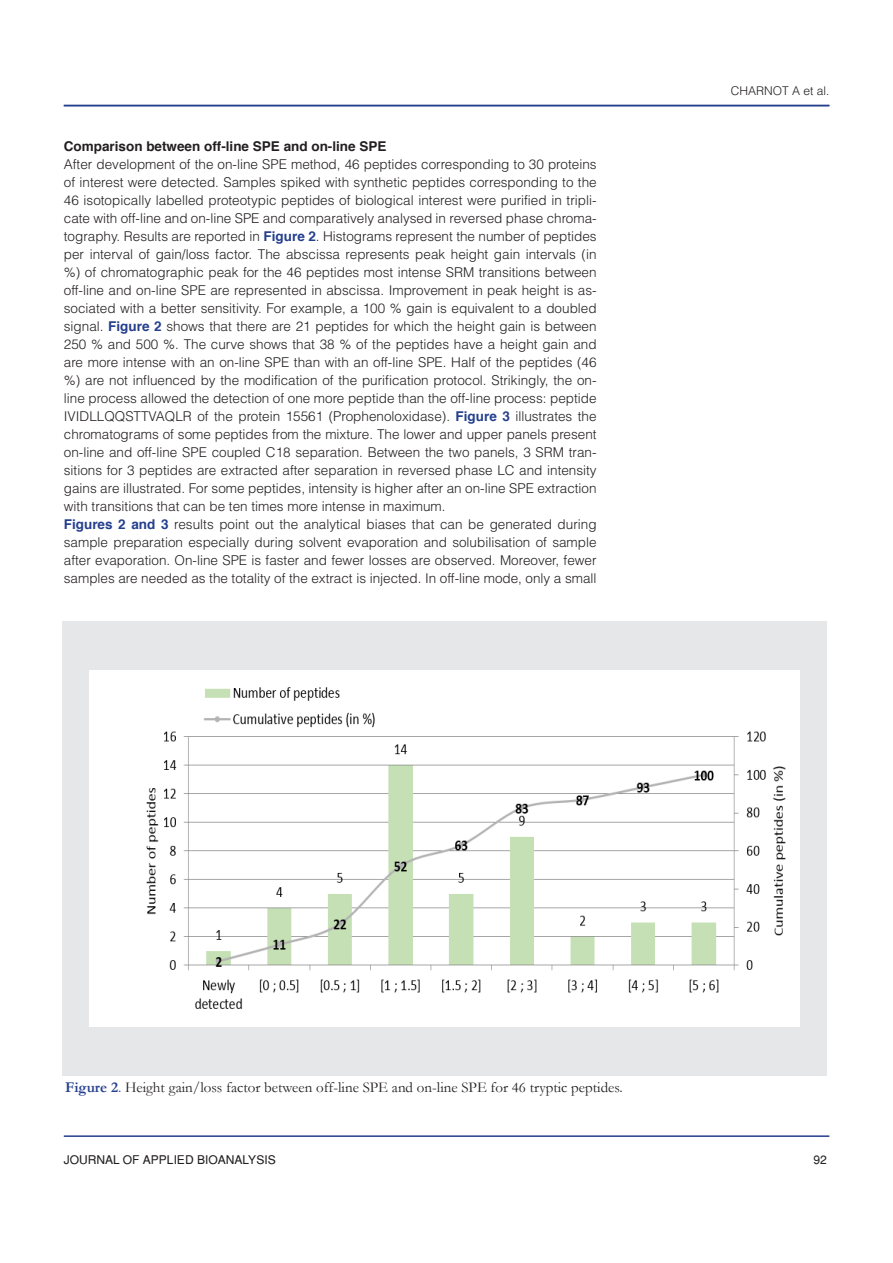
<style>
.page{position:relative;width:893px;height:1263px;background:#fff}
.page>*{position:absolute;margin:0;border:0;box-sizing:border-box;transform-origin:0 0}
.t1{font:15px "Garamond";color:#231f20}
.t2{font:300 13.5px/18px "Helvetica";color:#231f20;text-align:justify}
.t3{font:700 13.5px "Helvetica";color:#231f20}
.t4{font:12px "Helvetica";color:#231f20}
.t5{font:300 12px "Helvetica";color:#231f20}
.s1{font-weight:700;color:#253f8e}
.s2{color:#253f8e}
</style>
<div class="page">
<hr style="left:64px;top:1135px;width:765px;height:2px;background:#253f8e">
<hr style="left:64px;top:105px;width:765px;height:1px;background:#253f8e">
<div style="left:63px;top:621px;width:764px;height:455px;background:#e6e7e9"></div>
<img style="left:90px;top:670px;width:709px;height:356px">
<p class="t3" style="left:64px;top:138px;width:324px">Comparison between off-line SPE and on-line SPE</p>
<p class="t2" style="left:64px;top:155px;width:534px">After development of the on-line SPE method, 46 peptides corresponding to 30 proteins of interest were detected. Samples spiked with synthetic peptides corresponding to the 46 isotopically labelled proteotypic peptides of biological interest were purified in tripli&shy;cate with off-line and on-line SPE and comparatively analysed in reversed phase chroma&shy;tography. Results are reported in <span class="s1">Figure 2</span>. Histograms represent the number of peptides per interval of gain/loss factor. The abscissa represents peak height gain intervals (in %) of chromatographic peak for the 46 peptides most intense SRM transitions between off-line and on-line SPE are represented in abscissa. Improvement in peak height is as&shy;sociated with a better sensitivity. For example, a 100 % gain is equivalent to a doubled signal. <span class="s1">Figure 2</span> shows that there are 21 peptides for which the height gain is between 250 % and 500 %. The curve shows that 38 % of the peptides have a height gain and are more intense with an on-line SPE than with an off-line SPE. Half of the peptides (46 %) are not influenced by the modification of the purification protocol. Strikingly, the on&shy;line process allowed the detection of one more peptide than the off-line process: peptide IVIDLLQQSTTVAQLR of the protein 15561 (Prophenoloxidase). <span class="s1">Figure 3</span> illustrates the chromatograms of some peptides from the mixture. The lower and upper panels present on-line and off-line SPE coupled C18 separation. Between the two panels, 3 SRM tran&shy;sitions for 3 peptides are extracted after separation in reversed phase LC and intensity gains are illustrated. For some peptides, intensity is higher after an on-line SPE extraction with transitions that can be ten times more intense in maximum.</p>
<p class="t2" style="left:64px;top:515px;width:534px"><span class="s1">Figures 2 and 3</span> results point out the analytical biases that can be generated during sample preparation especially during solvent evaporation and solubilisation of sample after evaporation. On-line SPE is faster and fewer losses are observed. Moreover, fewer samples are needed as the totality of the extract is injected. In off-line mode, only a small</p>
<p class="t5" style="left:731px;top:83px;width:100px">CHARNOT A et al.</p>
<p class="t1" style="left:65px;top:1077px;width:559px"><span class="s1">Figure 2</span><span class="s2">.</span> Height gain/loss factor between off-line SPE and on-line SPE for 46 tryptic peptides.</p>
<p class="t4" style="left:64px;top:1152px;width:213px">JOURNAL OF APPLIED BIOANALYSIS</p>
<p class="t4" style="left:814px;top:1152px;width:15px">92</p>
</div>
